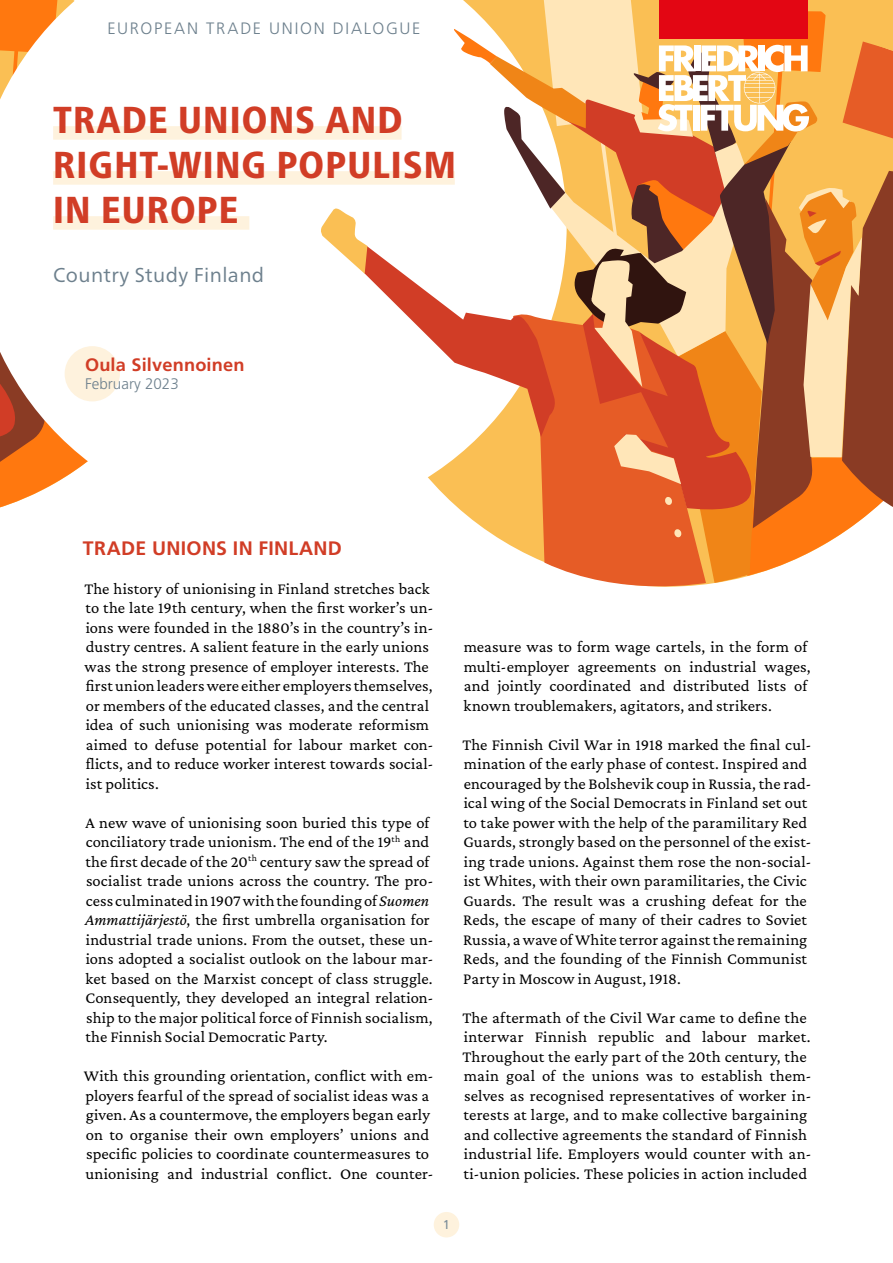
<style>
.page{position:relative;width:893px;height:1263px;background:#fff}
.page>*{position:absolute;margin:0;border:0;box-sizing:border-box;transform-origin:0 0}
.t1{font:800 condensed 37.5px/45px "Frutiger Neue LTW1 G";letter-spacing:.03em;color:#d13d26}
.t2{font:20.1px "Frutiger Neue LTW1 G";letter-spacing:.02em;color:#6d808d}
.t3{font:700 19.5px "Frutiger LT Std";letter-spacing:.015em;color:#d13d26}
.t4{font:700 18px "Frutiger LT Std";letter-spacing:.01em;color:#d13d26}
.t5{font:200 16.5px/19.5px "Crimson Pro";letter-spacing:.005em;color:#000}
.t6{font:300 16.5px "Frutiger LT Std";letter-spacing:.105em;color:#6d808d}
.t7{font:300 15.3px "Frutiger LT Std";color:#6d808d}
.t8{font:12.75px "Frutiger LT Std";color:#7a8c99}
.s1{font-style:italic}
</style>
<div class="page">
<svg style="left:0;top:0;width:250px;height:508px"></svg>
<svg style="left:615px;top:583px;width:91px;height:4px"></svg>
<div style="left:434px;top:1212px;width:25px;height:25px;background:#fef2dd;border-radius:50%"></div>
<div style="left:65px;top:346px;width:55px;height:55px;background:#fef2dd;border-radius:50%"></div>
<div style="left:53px;top:126px;width:349px;height:14px;background:#fef2dd"></div>
<div style="left:53px;top:171px;width:402px;height:14px;background:#fef2dd"></div>
<div style="left:53px;top:216px;width:196px;height:14px;background:#fef2dd"></div>
<svg style="left:321px;top:0;width:572px;height:583px"></svg>
<div style="left:659px;top:0;width:149px;height:38px;background:#e30613"></div>
<p class="t6" style="left:107px;top:19px;width:315px">EUROPEAN TRADE UNION DIALOGUE</p>
<h1 class="t1" style="left:53px;top:98px;width:404px">TRADE UNIONS AND<br>RIGHT-WING POPULISM<br>IN EUROPE</h1>
<p class="t2" style="left:53px;top:263px;width:213px">Country Study Finland</p>
<p class="t4" style="left:85px;top:354px;width:161px">Oula Silvennoinen</p>
<p class="t7" style="left:85px;top:375px;width:95px">February 2023</p>
<p class="t3" style="left:83px;top:536px;width:261px">TRADE UNIONS IN FINLAND</p>
<p class="t5" style="left:84px;top:578px;width:351px">The history of unionising in Finland stretches back to the late 19th century, when the first worker’s un&shy;ions were founded in the 1880’s in the country’s in&shy;dustry centres. A salient feature in the early unions was the strong presence of employer interests. The first union leaders were either employers themselves, or members of the educated classes, and the central idea of such unionising was moderate reformism aimed to defuse potential for labour market con&shy;flicts, and to reduce worker interest towards social&shy;ist politics.</p>
<p class="t5" style="left:85px;top:812px;width:350px">A new wave of unionising soon buried this type of conciliatory trade unionism. The end of the 19<sup>th</sup> and the first decade of the 20<sup>th</sup> century saw the spread of socialist trade unions across the country. The pro&shy;cess culminated in 1907 with the founding of <span class="s1">Suomen Ammattijärjestö</span>, the first umbrella organisation for industrial trade unions. From the outset, these un&shy;ions adopted a socialist outlook on the labour mar&shy;ket based on the Marxist concept of class struggle.<br>Consequently, they developed an integral relation&shy;ship to the major political force of Finnish socialism, the Finnish Social Democratic Party.</p>
<p class="t5" style="left:84px;top:1066px;width:351px">With this grounding orientation, conflict with em&shy;ployers fearful of the spread of socialist ideas was a given. As a countermove, the employers began early on to organise their own employers’ unions and specific policies to coordinate countermeasures to unionising and industrial conflict. One counter-</p>
<p class="t8" style="left:443px;top:1217px;width:9px">1</p>
<p class="t5" style="left:464px;top:637px;width:349px">measure was to form wage cartels, in the form of multi-employer agreements on industrial wages, and jointly coordinated and distributed lists of known troublemakers, agitators, and strikers.</p>
<p class="t5" style="left:462px;top:734px;width:351px">The Finnish Civil War in 1918 marked the final cul&shy;mination of the early phase of contest. Inspired and encouraged by the Bolshevik coup in Russia, the rad&shy;ical wing of the Social Democrats in Finland set out to take power with the help of the paramilitary Red Guards, strongly based on the personnel of the exist&shy;ing trade unions. Against them rose the non-social&shy;ist Whites, with their own paramilitaries, the Civic Guards. The result was a crushing defeat for the Reds, the escape of many of their cadres to Soviet Russia, a wave of White terror against the remaining Reds, and the founding of the Finnish Communist Party in Moscow in August, 1918.</p>
<p class="t5" style="left:462px;top:1007px;width:351px">The aftermath of the Civil War came to define the interwar Finnish republic and labour market.<br>Throughout the early part of the 20th century, the main goal of the unions was to establish them&shy;selves as recognised representatives of worker in&shy;terests at large, and to make collective bargaining and collective agreements the standard of Finnish industrial life. Employers would counter with an&shy;ti-union policies. These policies in action included</p>
</div>
